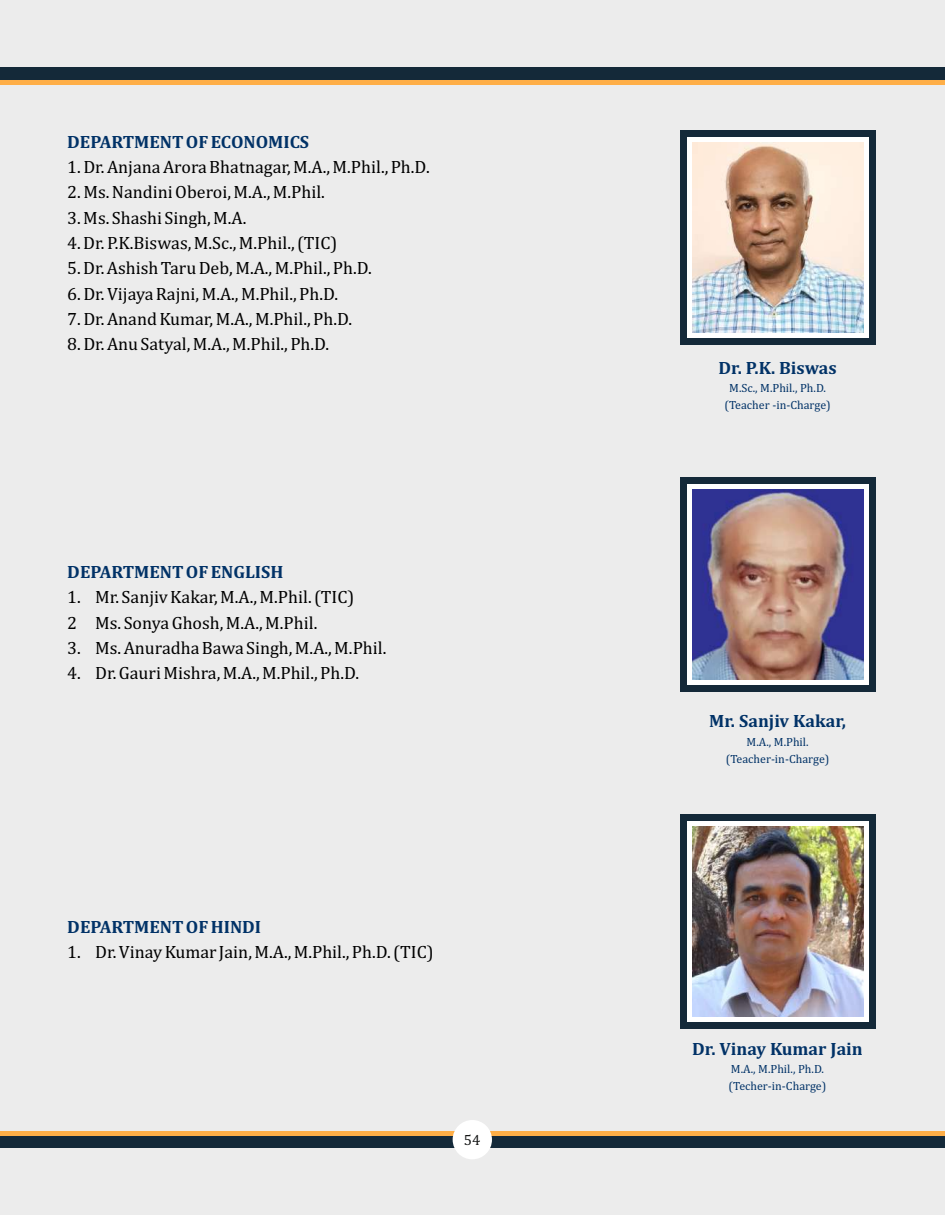
<style>
.page{position:relative;width:945px;height:1215px;background:#ececec}
.page>*{position:absolute;margin:0;border:0;box-sizing:border-box;transform-origin:0 0}
.t1{font:18px "Cambria";color:#000}
.t2{font:700 18px "Cambria";color:#013267}
.t3{font:15px "Cambria";color:#151616}
.t4{font:12px/17px "Cambria";color:#013267;text-align:center}
</style>
<div class="page">
<div style="left:0;top:1136px;width:945px;height:12px;background:#142939"></div>
<hr style="left:0;top:1131px;width:945px;height:4px;background:#feae47">
<div style="left:0;top:67px;width:945px;height:13px;background:#142939"></div>
<hr style="left:0;top:80px;width:945px;height:4px;background:#feae47">
<div style="left:680px;top:477px;width:195px;height:214px;background:#142939"></div>
<div style="left:687px;top:484px;width:182px;height:201px;background:#fff"></div>
<img style="left:692px;top:489px;width:171px;height:190px">
<div style="left:680px;top:814px;width:195px;height:214px;background:#142939"></div>
<div style="left:687px;top:821px;width:182px;height:201px;background:#fff"></div>
<img style="left:692px;top:826px;width:171px;height:190px">
<div style="left:680px;top:130px;width:195px;height:215px;background:#142939"></div>
<div style="left:687px;top:137px;width:182px;height:201px;background:#fff"></div>
<img style="left:692px;top:143px;width:171px;height:190px">
<div style="left:453px;top:1120px;width:39px;height:39px;background:#fff;border-radius:50%"></div>
<p class="t2" style="left:67px;top:134px;width:243px">DEPARTMENT OF ECONOMICS</p>
<p class="t1" style="left:67px;top:159px;width:364px">1. Dr. Anjana Arora Bhatnagar, M.A., M.Phil., Ph.D.</p>
<p class="t1" style="left:67px;top:184px;width:259px">2. Ms. Nandini Oberoi, M.A., M.Phil.</p>
<p class="t1" style="left:67px;top:210px;width:181px">3. Ms. Shashi Singh, M.A.</p>
<p class="t1" style="left:67px;top:235px;width:272px">4. Dr. P.K.Biswas, M.Sc., M.Phil., (TIC)</p>
<p class="t1" style="left:67px;top:260px;width:306px">5. Dr. Ashish Taru Deb, M.A., M.Phil., Ph.D.</p>
<p class="t1" style="left:67px;top:286px;width:272px">6. Dr. Vijaya Rajni, M.A., M.Phil., Ph.D.</p>
<p class="t1" style="left:67px;top:311px;width:286px">7. Dr. Anand Kumar, M.A., M.Phil., Ph.D.</p>
<p class="t1" style="left:67px;top:336px;width:264px">8. Dr. Anu Satyal, M.A., M.Phil., Ph.D.</p>
<p class="t2" style="left:67px;top:564px;width:218px">DEPARTMENT OF ENGLISH</p>
<p class="t1" style="left:67px;top:589px;width:289px">1. Mr. Sanjiv Kakar, M.A., M.Phil. (TIC)</p>
<p class="t1" style="left:67px;top:615px;width:252px">2 Ms. Sonya Ghosh, M.A., M.Phil.</p>
<p class="t1" style="left:67px;top:640px;width:321px">3. Ms. Anuradha Bawa Singh, M.A., M.Phil.</p>
<p class="t1" style="left:67px;top:665px;width:293px">4. Dr. Gauri Mishra, M.A., M.Phil., Ph.D.</p>
<p class="t2" style="left:67px;top:919px;width:195px">DEPARTMENT OF HINDI</p>
<p class="t1" style="left:67px;top:944px;width:368px">1. Dr. Vinay Kumar Jain, M.A., M.Phil., Ph.D. (TIC)</p>
<p class="t3" style="left:464px;top:1133px;width:18px">54</p>
<p class="t2" style="left:719px;top:360px;width:120px">Dr. P.K. Biswas</p>
<p class="t4" style="left:725px;top:380px;width:108px">M.Sc., M.Phil., Ph.D. (Teacher -in-Charge)</p>
<p class="t2" style="left:709px;top:713px;width:138px">Mr. Sanjiv Kakar,</p>
<p class="t4" style="left:726px;top:734px;width:105px">M.A., M.Phil. (Teacher-in-Charge)</p>
<p class="t2" style="left:692px;top:1041px;width:172px">Dr. Vinay Kumar Jain</p>
<p class="t4" style="left:729px;top:1061px;width:99px;text-align:left">M.A., M.Phil., Ph.D. (Techer-in-Charge)</p>
</div>
